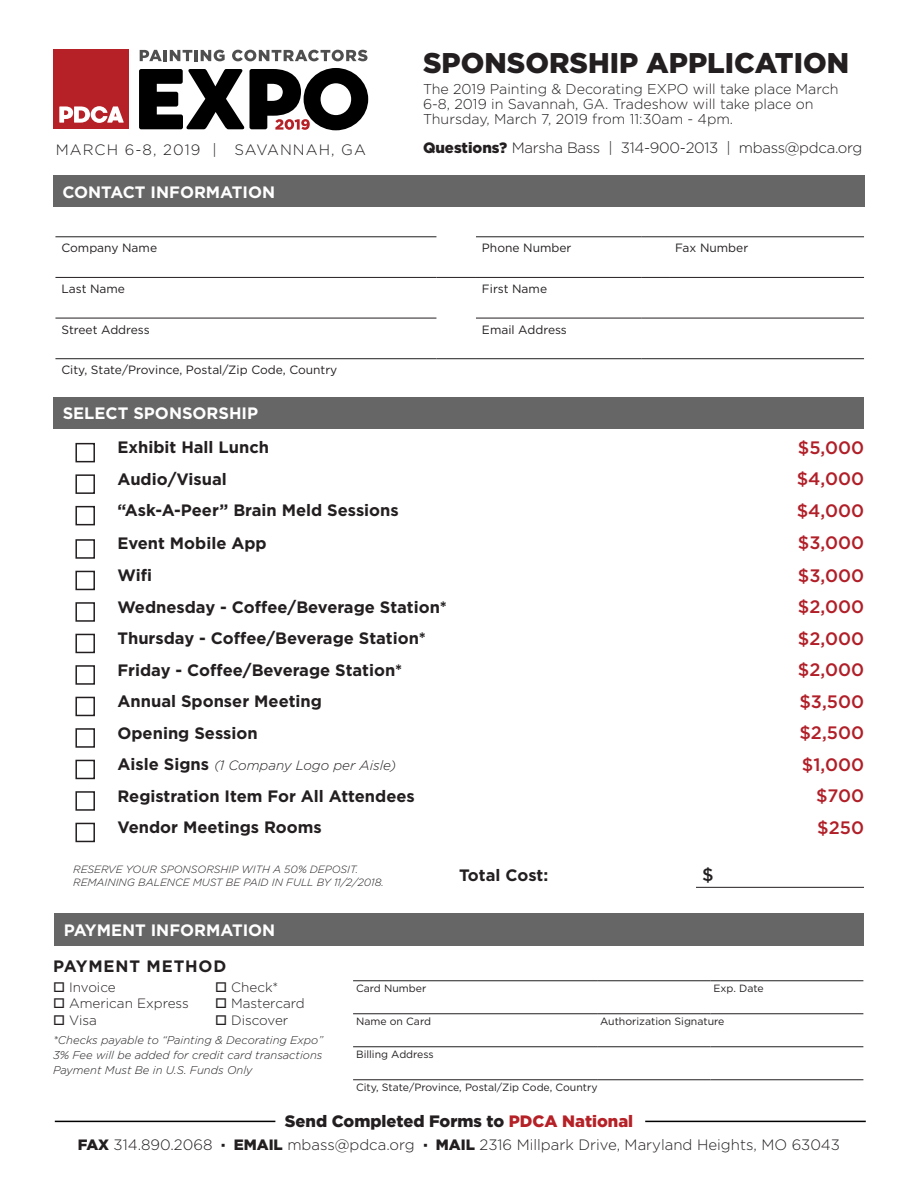
<style>
.page{position:relative;width:918px;height:1188px;background:#fff}
.page>*{position:absolute;margin:0;border:0;box-sizing:border-box;transform-origin:0 0}
.Text{font:900 28.5px "Gotham";color:#231f20}
.Discription_Text{font:500 18px "Gotham";color:#b11f28}
.Discription_Text-2{font:500 18px "Gotham";color:#231f20}
.Discription_Text-3{font:700 16.5px "Gotham";color:#231f20}
.Text-2{font:700 16.5px "Gotham";color:#fff}
.Text-3{font:900 16.5px "Gotham";color:#231f20}
.Text-4{font:700 16.5px "Gotham";letter-spacing:.05em;color:#231f20}
.Text-5{font:300 15px "Gotham";color:#231f20}
.Text-6{font:300 15px "Gotham";letter-spacing:-.02em;color:#231f20}
.Text-7{font:300 15px "Gotham";letter-spacing:.07em;color:#231f20}
.Text-8{font:300 14.25px/15px "Gotham";color:#231f20}
.Text-9{font:300 13.5px "Gotham";color:#231f20}
.Discription_Text-4{font:italic 300 13.5px "Gotham";color:#231f20}
.Discription_Text-5{font:12px "Gotham";color:#231f20}
.Text-10{font:italic 300 11.25px/15px "Gotham";color:#231f20;text-align:justify}
.Discription_Text-6{font:10.5px "Gotham";color:#231f20}
.Text-11{font:italic 300 10.5px "Gotham";color:#231f20}
.s1{font-weight:900}
.s2{font-weight:700;font-style:normal;font-size:16.5px}
.s3{color:#b52126}
</style>
<div class="page">
<div style="left:54px;top:397px;width:810px;height:31px;background:#666"></div>
<div style="left:55px;top:913px;width:809px;height:32px;background:#666"></div>
<div style="left:53px;top:176px;width:812px;height:31px;background:#666"></div>
<hr style="left:669px;top:237px;width:195px;height:1px;background:#231f20">
<hr style="left:669px;top:277px;width:195px;height:1px;background:#231f20">
<svg style="left:642px;top:277px;width:27px;height:1px"></svg>
<hr style="left:476px;top:358px;width:166px;height:1px;background:#231f20">
<svg style="left:642px;top:358px;width:27px;height:1px"></svg>
<hr style="left:669px;top:358px;width:195px;height:1px;background:#231f20">
<hr style="left:436px;top:358px;width:40px;height:1px;background:#231f20">
<hr style="left:436px;top:277px;width:40px;height:1px;background:#231f20">
<svg style="left:642px;top:237px;width:27px;height:1px"></svg>
<hr style="left:55px;top:237px;width:381px;height:1px;background:#231f20">
<hr style="left:476px;top:237px;width:166px;height:1px;background:#231f20">
<hr style="left:55px;top:277px;width:381px;height:1px;background:#231f20">
<hr style="left:476px;top:277px;width:166px;height:1px;background:#231f20">
<hr style="left:55px;top:318px;width:381px;height:1px;background:#231f20">
<hr style="left:476px;top:318px;width:166px;height:1px;background:#231f20">
<svg style="left:642px;top:318px;width:27px;height:1px"></svg>
<hr style="left:669px;top:318px;width:195px;height:1px;background:#231f20">
<hr style="left:55px;top:358px;width:381px;height:1px;background:#231f20">
<div style="left:75px;top:443px;width:20px;height:19px;border:2px solid #231f20"></div>
<div style="left:75px;top:474px;width:20px;height:20px;border:2px solid #231f20"></div>
<div style="left:75px;top:506px;width:20px;height:19px;border:2px solid #231f20"></div>
<div style="left:75px;top:539px;width:20px;height:20px;border:2px solid #231f20"></div>
<div style="left:75px;top:571px;width:20px;height:19px;border:2px solid #231f20"></div>
<div style="left:75px;top:602px;width:20px;height:20px;border:2px solid #231f20"></div>
<div style="left:75px;top:634px;width:20px;height:19px;border:2px solid #231f20"></div>
<div style="left:75px;top:665px;width:20px;height:20px;border:2px solid #231f20"></div>
<div style="left:75px;top:697px;width:20px;height:19px;border:2px solid #231f20"></div>
<div style="left:75px;top:728px;width:20px;height:20px;border:2px solid #231f20"></div>
<div style="left:75px;top:760px;width:20px;height:19px;border:2px solid #231f20"></div>
<div style="left:75px;top:791px;width:20px;height:20px;border:2px solid #231f20"></div>
<div style="left:75px;top:823px;width:20px;height:19px;border:2px solid #231f20"></div>
<svg style="left:140px;top:50px;width:85px;height:11px"></svg>
<svg style="left:232px;top:50px;width:136px;height:11px"></svg>
<svg style="left:139px;top:68px;width:229px;height:62px"></svg>
<div style="left:53px;top:50px;width:75px;height:79px;background:#b52126"></div>
<svg style="left:59px;top:106px;width:65px;height:17px"></svg>
<hr style="left:55px;top:1121px;width:220px;height:1px;background:#000">
<hr style="left:645px;top:1121px;width:221px;height:1px;background:#000">
<hr style="left:696px;top:887px;width:168px;height:1px;background:#231f20">
<hr style="left:353px;top:1047px;width:244px;height:1px;background:#231f20">
<hr style="left:597px;top:1047px;width:114px;height:1px;background:#231f20">
<hr style="left:711px;top:1047px;width:152px;height:1px;background:#231f20">
<hr style="left:353px;top:1080px;width:244px;height:1px;background:#231f20">
<hr style="left:597px;top:1080px;width:114px;height:1px;background:#231f20">
<hr style="left:711px;top:1080px;width:152px;height:1px;background:#231f20">
<hr style="left:353px;top:981px;width:244px;height:1px;background:#231f20">
<hr style="left:597px;top:981px;width:114px;height:1px;background:#231f20">
<hr style="left:711px;top:981px;width:152px;height:1px;background:#231f20">
<hr style="left:353px;top:1014px;width:244px;height:1px;background:#231f20">
<hr style="left:597px;top:1014px;width:114px;height:1px;background:#231f20">
<hr style="left:711px;top:1014px;width:152px;height:1px;background:#231f20">
<p class="Text" style="left:423px;top:44px;width:428px">SPONSORSHIP APPLICATION</p>
<p class="Text-8" style="left:423px;top:82px;width:417px">The 2019 Painting &amp; Decorating EXPO will take place March<br>6-8, 2019 in Savannah, GA. Tradeshow will take place on<br>Thursday, March 7, 2019 from 11:30am - 4pm.</p>
<p class="Text-7" style="left:56px;top:141px;width:312px">MARCH 6-8, 2019 | SAVANNAH, GA</p>
<p class="Text-6" style="left:423px;top:138px;width:441px"><span class="s1">Questions?</span> Marsha Bass | 314-900-2013 | mbass@pdca.org</p>
<p class="Text-2" style="left:62px;top:181px;width:214px">CONTACT INFORMATION</p>
<p class="Discription_Text-5" style="left:61px;top:240px;width:97px">Company Name</p>
<p class="Discription_Text-5" style="left:482px;top:240px;width:91px">Phone Number</p>
<p class="Discription_Text-5" style="left:675px;top:240px;width:75px">Fax Number</p>
<p class="Discription_Text-5" style="left:61px;top:281px;width:65px">Last Name</p>
<p class="Discription_Text-5" style="left:482px;top:281px;width:67px">First Name</p>
<p class="Discription_Text-5" style="left:61px;top:322px;width:90px">Street Address</p>
<p class="Discription_Text-5" style="left:482px;top:322px;width:86px">Email Address</p>
<p class="Discription_Text-5" style="left:61px;top:362px;width:277px">City, State/Province, Postal/Zip Code, Country</p>
<p class="Text-2" style="left:63px;top:402px;width:197px">SELECT SPONSORSHIP</p>
<p class="Discription_Text-3" style="left:117px;top:436px;width:153px">Exhibit Hall Lunch</p>
<p class="Discription_Text" style="left:798px;top:436px;width:68px">$5,000</p>
<p class="Discription_Text-3" style="left:117px;top:468px;width:111px">Audio/Visual</p>
<p class="Discription_Text" style="left:797px;top:467px;width:69px">$4,000</p>
<p class="Discription_Text-3" style="left:117px;top:499px;width:283px">“Ask-A-Peer” Brain Meld Sessions</p>
<p class="Discription_Text" style="left:797px;top:499px;width:69px">$4,000</p>
<p class="Discription_Text-3" style="left:117px;top:532px;width:151px">Event Mobile App</p>
<p class="Discription_Text" style="left:798px;top:531px;width:68px">$3,000</p>
<p class="Discription_Text-3" style="left:117px;top:564px;width:36px">Wifi</p>
<p class="Discription_Text" style="left:798px;top:564px;width:68px">$3,000</p>
<p class="Discription_Text-3" style="left:117px;top:596px;width:331px">Wednesday - Coffee/Beverage Station*</p>
<p class="Discription_Text" style="left:798px;top:595px;width:68px">$2,000</p>
<p class="Discription_Text-3" style="left:117px;top:627px;width:310px">Thursday - Coffee/Beverage Station*</p>
<p class="Discription_Text" style="left:798px;top:627px;width:68px">$2,000</p>
<p class="Discription_Text-3" style="left:117px;top:659px;width:286px">Friday - Coffee/Beverage Station*</p>
<p class="Discription_Text" style="left:798px;top:658px;width:68px">$2,000</p>
<p class="Discription_Text-3" style="left:117px;top:690px;width:206px">Annual Sponser Meeting</p>
<p class="Discription_Text" style="left:799px;top:690px;width:66px">$3,500</p>
<p class="Discription_Text-3" style="left:117px;top:722px;width:142px">Opening Session</p>
<p class="Discription_Text" style="left:799px;top:721px;width:66px">$2,500</p>
<p class="Discription_Text-4" style="left:117px;top:757px;width:280px"><span class="s2">Aisle Signs</span> (1 Company Logo per Aisle)</p>
<p class="Discription_Text" style="left:802px;top:753px;width:64px">$1,000</p>
<p class="Discription_Text-3" style="left:117px;top:785px;width:299px">Registration Item For All Attendees</p>
<p class="Discription_Text" style="left:816px;top:784px;width:50px">$700</p>
<p class="Discription_Text-3" style="left:117px;top:816px;width:206px">Vendor Meetings Rooms</p>
<p class="Discription_Text" style="left:817px;top:816px;width:48px">$250</p>
<p class="Text-11" style="left:73px;top:863px;width:286px">RESERVE YOUR SPONSORSHIP WITH A 50% DEPOSIT.</p>
<p class="Text-11" style="left:73px;top:876px;width:312px">REMAINING BALENCE MUST BE PAID IN FULL BY 11/2/2018.</p>
<p class="Text-2" style="left:64px;top:919px;width:213px">PAYMENT INFORMATION</p>
<p class="Text-4" style="left:53px;top:955px;width:175px">PAYMENT METHOD</p>
<p class="Discription_Text-3" style="left:459px;top:865px;width:91px">Total Cost:</p>
<p class="Discription_Text-2" style="left:702px;top:863px;width:13px">$</p>
<p class="Text-9" style="left:53px;top:979px;width:64px">□ Invoice</p>
<p class="Text-9" style="left:215px;top:979px;width:65px">□ Check*</p>
<p class="Text-9" style="left:53px;top:995px;width:137px">□ American Express</p>
<p class="Text-9" style="left:215px;top:995px;width:91px">□ Mastercard</p>
<p class="Text-9" style="left:53px;top:1012px;width:45px">□ Visa</p>
<p class="Text-9" style="left:215px;top:1012px;width:75px">□ Discover</p>
<p class="Text-10" style="left:53px;top:1033px;width:271px">*Checks payable to “Painting &amp; Decorating Expo” 3% Fee will be added for credit card transactions Payment Must Be in U.S. Funds Only</p>
<p class="Discription_Text-6" style="left:356px;top:982px;width:72px">Card Number</p>
<p class="Discription_Text-6" style="left:714px;top:982px;width:52px">Exp. Date</p>
<p class="Discription_Text-6" style="left:356px;top:1015px;width:76px">Name on Card</p>
<p class="Discription_Text-6" style="left:600px;top:1015px;width:126px">Authorization Signature</p>
<p class="Discription_Text-6" style="left:356px;top:1048px;width:79px">Billing Address</p>
<p class="Discription_Text-6" style="left:356px;top:1081px;width:243px">City, State/Province, Postal/Zip Code, Country</p>
<p class="Text-3" style="left:285px;top:1110px;width:350px">Send Completed Forms to <span class="s3">PDCA National</span></p>
<p class="Text-5" style="left:78px;top:1135px;width:764px"><span class="s1">FAX</span> 314.890.2068 <span class="s1">· EMAIL</span> mbass@pdca.org <span class="s1">· MAIL</span> 2316 Millpark Drive, Maryland Heights, MO 63043</p>
</div>
